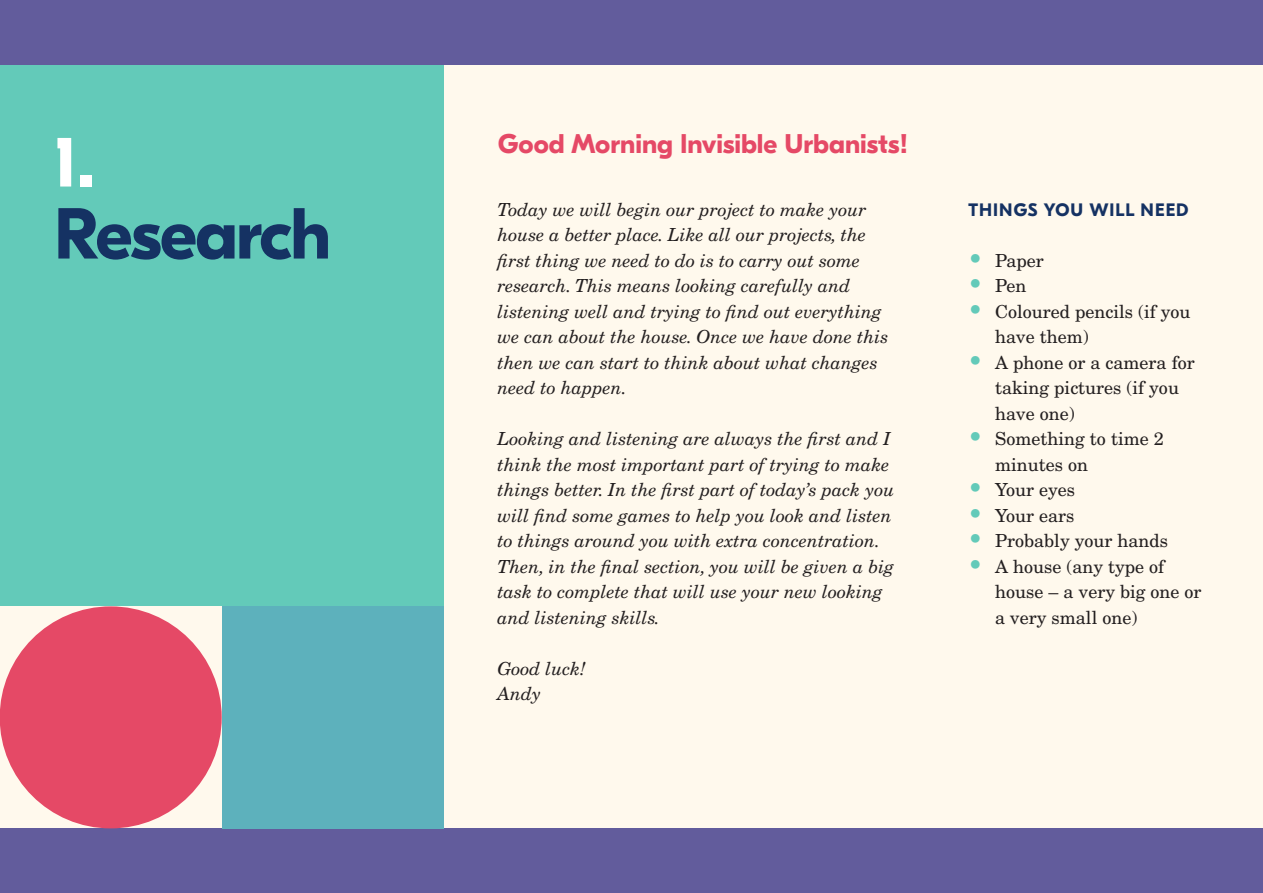
<style>
.page{position:relative;width:1263px;height:893px;background:#fff9ed}
.page>*{position:absolute;margin:0;border:0;box-sizing:border-box;transform-origin:0 0}
.A_Head{font:700 72px "GT Eesti Pro Display";letter-spacing:-.02em;color:#153263}
.A_Head-2{font:700 72px "GT Eesti Pro Display";color:#fff}
.t1{font:700 27px "GT Eesti Pro Display";color:#e54966}
.t2{font:italic 18px/25.5px "New Century Schlbk LT Std";color:#231f20}
.t3{font:18px/25.5px "New Century Schlbk LT Std";color:#231f20}
.t4{font:700 18px "GT Eesti Pro Display";letter-spacing:.06em;color:#153263}
.s1{font-size:24px;color:#63cab9}
</style>
<div class="page">
<div style="left:0;top:65px;width:444px;height:541px;background:#63cab9"></div>
<div style="left:0;top:0;width:1263px;height:65px;background:#625c9c"></div>
<div style="left:0;top:828px;width:1263px;height:65px;background:#625c9c"></div>
<div style="left:222px;top:606px;width:222px;height:222px;background:#5db1bc"></div>
<div style="left:0;top:606px;width:222px;height:222px;background:#e54966;border-radius:50%"></div>
<p class="t1" style="left:498px;top:128px;width:411px">Good Morning Invisible Urbanists!</p>
<p class="A_Head-2" style="left:54px;top:122px;width:42px">1.</p>
<p class="A_Head" style="left:54px;top:194px;width:278px">Research</p>
<p class="t2" style="left:497px;top:196px;width:392px">Today we will begin our project to make your house a better place. Like all our projects, the first thing we need to do is to carry out some research. This means looking carefully and listening well and trying to find out everything we can about the house. Once we have done this then we can start to think about what changes need to happen.</p>
<p class="t2" style="left:497px;top:426px;width:398px">Looking and listening are always the first and I think the most important part of trying to make things better. In the first part of today’s pack you will find some games to help you look and listen to things around you with extra concentration.<br>Then, in the final section, you will be given a big task to complete that will use your new looking and listening skills.</p>
<p class="t2" style="left:497px;top:655px;width:90px">Good luck!</p>
<p class="t2" style="left:497px;top:681px;width:45px">Andy</p>
<p class="t4" style="left:968px;top:200px;width:222px">THINGS YOU WILL NEED</p>
<p class="t3" style="left:968px;top:248px;width:77px"><span class="s1">•</span> Paper</p>
<p class="t3" style="left:968px;top:273px;width:60px"><span class="s1">•</span> Pen</p>
<p class="t3" style="left:995px;top:299px;width:197px;text-indent:-27px"><span class="s1">•</span> Coloured pencils (if you have them)</p>
<p class="t3" style="left:995px;top:350px;width:201px;text-indent:-27px"><span class="s1">•</span> A phone or a camera for taking pictures (if you have one)</p>
<p class="t3" style="left:995px;top:426px;width:170px;text-indent:-27px"><span class="s1">•</span> Something to time 2 minutes on</p>
<p class="t3" style="left:968px;top:477px;width:108px"><span class="s1">•</span> Your eyes</p>
<p class="t3" style="left:968px;top:503px;width:108px"><span class="s1">•</span> Your ears</p>
<p class="t3" style="left:968px;top:528px;width:201px"><span class="s1">•</span> Probably your hands</p>
<p class="t3" style="left:995px;top:554px;width:208px;text-indent:-27px"><span class="s1">•</span> A house (any type of house – a very big one or a very small one)</p>
</div>
